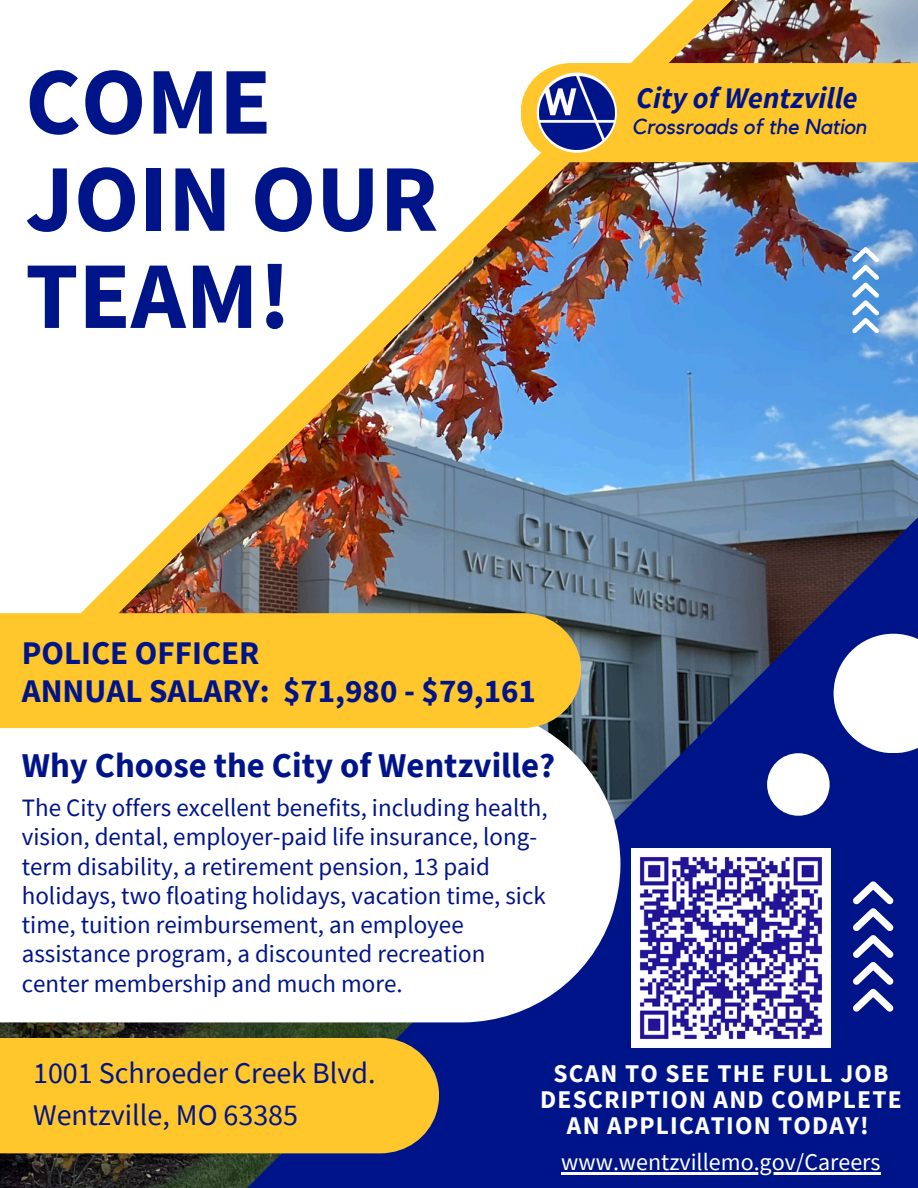
<style>
.page{position:relative;width:918px;height:1188px;background:#fff}
.page>*{position:absolute;margin:0;border:0;box-sizing:border-box;transform-origin:0 0}
.t1{font:700 95.55px/97.2px "Source Sans Pro";color:#001489}
.t2{font:700 34.8px "Source Sans Pro";color:#001489}
.t3{font:700 33px/38.2px "Source Sans Pro";color:#001489}
.t4{font:30px/41.7px "Source Sans Pro";color:#001489}
.t5{font:italic 700 29.85px "Source Sans Pro";color:#001489}
.t6{font:700 25.5px/25.8px "Source Sans Pro";letter-spacing:.045em;color:#fff;text-align:center}
.t7{font:25.05px/29.2px "Source Sans Pro";color:#001489}
.t8{font:24px "Source Sans Pro";color:#fff}
.t9{font:italic 21.6px "Kollektif";color:#001489}
</style>
<div class="page">
<img style="left:0;top:0;width:918px;height:1188px">
<img style="left:708px;top:0;width:32px;height:458px">
<img style="left:0;top:0;width:708px;height:613px">
<div style="left:521px;top:63px;width:397px;height:99px;background:#ffc72c"></div>
<img style="left:139px;top:458px;width:779px;height:730px">
<svg style="left:0;top:707px;width:620px;height:315px"></svg>
<div style="left:0;top:613px;width:581px;height:115px;background:#ffc72c"></div>
<div style="left:0;top:1038px;width:439px;height:115px;background:#ffc72c"></div>
<svg style="left:834px;top:634px;width:84px;height:119px"></svg>
<div style="left:767px;top:753px;width:63px;height:63px;background:#fff;border-radius:50%"></div>
<svg style="left:852px;top:247px;width:27px;height:86px"></svg>
<svg style="left:853px;top:881px;width:40px;height:131px"></svg>
<svg style="left:537px;top:73px;width:80px;height:80px"></svg>
<img style="left:540px;top:76px;width:74px;height:73px">
<hr style="left:561px;top:1172px;width:320px;height:3px;background:#fff">
<img style="left:632px;top:848px;width:199px;height:199px">
<h2 class="t1" style="left:25px;top:51px;width:415px">COME<br>JOIN OUR<br>TEAM!</h2>
<h4 class="t5" style="left:636px;top:78px;width:223px">City of Wentzville</h4>
<p class="t9" style="left:632px;top:117px;width:237px">Crossroads of the Nation</p>
<p class="t3" style="left:22px;top:633px;width:516px">POLICE OFFICER<br>ANNUAL SALARY: $71,980 - $79,161</p>
<h6 class="t2" style="left:22px;top:742px;width:535px">Why Choose the City of Wentzville?</h6>
<p class="t7" style="left:22px;top:793px;width:527px">The City offers excellent benefits, including health, vision, dental, employer-paid life insurance, long&shy;term disability, a retirement pension, 13 paid holidays, two floating holidays, vacation time, sick time, tuition reimbursement, an employee assistance program, a discounted recreation</p>
<p class="t7" style="left:22px;top:968px;width:382px">center membership and much more.</p>
<p class="t4" style="left:33px;top:1052px;width:344px">1001 Schroeder Creek Blvd.<br>Wentzville, MO 63385</p>
<p class="t6" style="left:540px;top:1060px;width:363px">SCAN TO SEE THE FULL JOB<br>DESCRIPTION AND COMPLETE<br>AN APPLICATION TODAY!</p>
<h3 class="t8" style="left:561px;top:1147px;width:321px">www.wentzvillemo.gov/Careers</h3>
</div>
